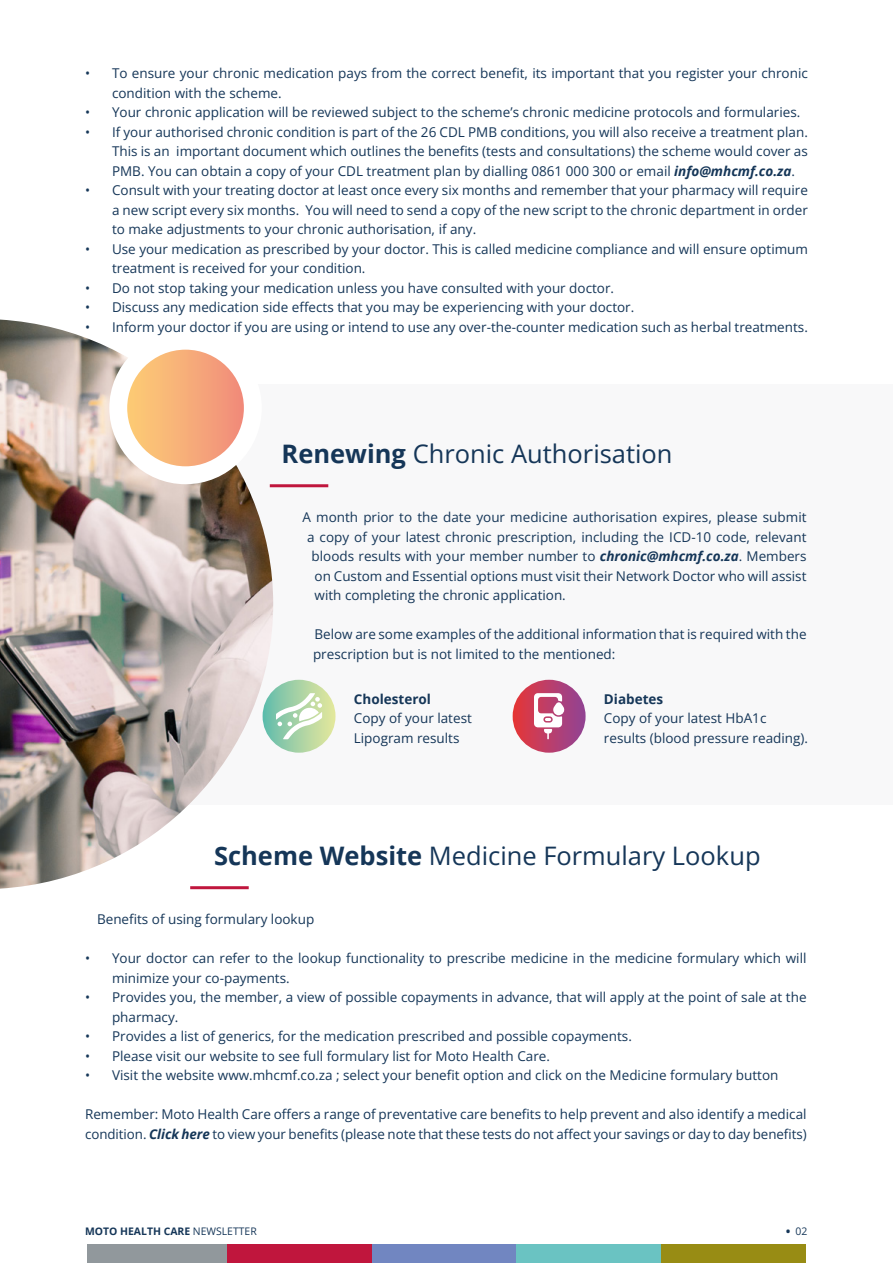
<style>
.page{position:relative;width:893px;height:1263px;background:#fff}
.page>*{position:absolute;margin:0;border:0;box-sizing:border-box;transform-origin:0 0}
.t1{font:25.5px "Open Sans";color:#153658}
.t2{font:13.5px/19.5px "Open Sans";color:#153658}
.t3{font:700 13.5px "Open Sans";color:#153658}
.t4{font:700 10.35px "Open Sans";color:#153658}
.t5{font:10.35px "Open Sans";color:#153658}
.s1{font-weight:700;font-style:italic}
.s2{font-weight:700}
.s3{font-weight:400}
.s4{font-weight:800}
</style>
<div class="page">
<div style="left:87px;top:1244px;width:145px;height:19px;background:#91989c"></div>
<div style="left:372px;top:1244px;width:144px;height:19px;background:#7186c1"></div>
<div style="left:516px;top:1244px;width:145px;height:19px;background:#6ac3c2"></div>
<div style="left:661px;top:1244px;width:145px;height:19px;background:#988c14"></div>
<div style="left:227px;top:1244px;width:145px;height:19px;background:#c0163d"></div>
<div style="left:0;top:384px;width:893px;height:421px;background:#f8f8f9"></div>
<img style="left:0;top:320px;width:273px;height:569px">
<div style="left:109px;top:332px;width:153px;height:152px;background:#fff;border-radius:50%"></div>
<hr style="left:190px;top:886px;width:59px;height:3px;background:#c0163d">
<hr style="left:270px;top:484px;width:58px;height:3px;background:#c0163d">
<div style="left:127px;top:350px;width:117px;height:116px;background:linear-gradient(to right,#fdce76,#f18c7c);border-radius:58px"></div>
<div style="left:263px;top:680px;width:72px;height:73px;background:linear-gradient(to right,#64bcac,#e7e89e);border-radius:36px"></div>
<div style="left:513px;top:680px;width:73px;height:73px;background:linear-gradient(to right,#e43639,#92489b);border-radius:36px"></div>
<svg style="left:276px;top:693px;width:46px;height:46px"></svg>
<svg style="left:534px;top:693px;width:32px;height:46px"></svg>
<p class="t2" style="left:112px;top:63px;width:697px;text-indent:-27px">• To ensure your chronic medication pays from the correct benefit, its important that you register your chronic condition with the scheme.</p>
<p class="t2" style="left:85px;top:102px;width:717px">• Your chronic application will be reviewed subject to the scheme’s chronic medicine protocols and formularies.</p>
<p class="t2" style="left:112px;top:122px;width:697px;text-align:justify;text-indent:-27px">• If your authorised chronic condition is part of the 26 CDL PMB conditions, you will also receive a treatment plan.<br>This is an important document which outlines the benefits (tests and consultations) the scheme would cover as PMB. You can obtain a copy of your CDL treatment plan by dialling 0861 000 300 or email <span class="s1">info@mhcmf.co.za</span>.</p>
<p class="t2" style="left:112px;top:180px;width:697px;text-align:justify;text-indent:-27px">• Consult with your treating doctor at least once every six months and remember that your pharmacy will require a new script every six months. You will need to send a copy of the new script to the chronic department in order to make adjustments to your chronic authorisation, if any.</p>
<p class="t2" style="left:112px;top:239px;width:697px;text-indent:-27px">• Use your medication as prescribed by your doctor. This is called medicine compliance and will ensure optimum treatment is received for your condition.</p>
<p class="t2" style="left:85px;top:278px;width:531px">• Do not stop taking your medication unless you have consulted with your doctor.</p>
<p class="t2" style="left:85px;top:297px;width:551px">• Discuss any medication side effects that you may be experiencing with your doctor.</p>
<p class="t2" style="left:85px;top:317px;width:724px">• Inform your doctor if you are using or intend to use any over-the-counter medication such as herbal treatments.</p>
<h1 class="t1" style="left:282px;top:437px;width:392px"><span class="s2">Renewing</span> Chronic Authorisation</h1>
<p class="t2" style="left:303px;top:507px;width:505px">A month prior to the date your medicine authorisation expires, please submit</p>
<p class="t2" style="left:307px;top:527px;width:501px">a copy of your latest chronic prescription, including the ICD-10 code, relevant</p>
<p class="t2" style="left:312px;top:546px;width:497px">bloods results with your member number to <span class="s1">chronic@mhcmf.co.za</span>. Members</p>
<p class="t2" style="left:315px;top:566px;width:493px">on Custom and Essential options must visit their Network Doctor who will assist</p>
<p class="t2" style="left:315px;top:585px;width:253px">with completing the chronic application.</p>
<p class="t2" style="left:313px;top:624px;width:495px">Below are some examples of the additional information that is required with the prescription but is not limited to the mentioned:</p>
<p class="t3" style="left:354px;top:689px;width:79px">Cholesterol</p>
<p class="t2" style="left:354px;top:708px;width:120px">Copy of your latest<br>Lipogram results</p>
<p class="t3" style="left:604px;top:689px;width:61px">Diabetes</p>
<p class="t2" style="left:604px;top:708px;width:206px">Copy of your latest HbA1c results (blood pressure reading).</p>
<h1 class="t1" style="left:214px;top:839px;width:548px"><span class="s2">Scheme Website</span> Medicine Formulary Lookup</h1>
<p class="t2" style="left:97px;top:909px;width:219px">Benefits of using formulary lookup</p>
<p class="t2" style="left:112px;top:948px;width:696px;text-indent:-27px">• Your doctor can refer to the lookup functionality to prescribe medicine in the medicine formulary which will minimize your co-payments.</p>
<p class="t2" style="left:112px;top:987px;width:696px;text-indent:-27px">• Provides you, the member, a view of possible copayments in advance, that will apply at the point of sale at the pharmacy.</p>
<p class="t2" style="left:85px;top:1026px;width:548px">• Provides a list of generics, for the medication prescribed and possible copayments.</p>
<p class="t2" style="left:85px;top:1046px;width:466px">• Please visit our website to see full formulary list for Moto Health Care.</p>
<p class="t2" style="left:85px;top:1065px;width:695px">• Visit the website www.mhcmf.co.za ; select your benefit option and click on the Medicine formulary button</p>
<p class="t2" style="left:85px;top:1104px;width:723px">Remember: Moto Health Care offers a range of preventative care benefits to help prevent and also identify a medical condition. <span class="s1">Click here</span> to view your benefits (please note that these tests do not affect your savings or day to day benefits)</p>
<p class="t4" style="left:85px;top:1224px;width:173px">MOTO HEALTH CARE <span class="s3">NEWSLETTER</span></p>
<p class="t5" style="left:786px;top:1224px;width:23px"><span class="s4">•</span> 02</p>
</div>
